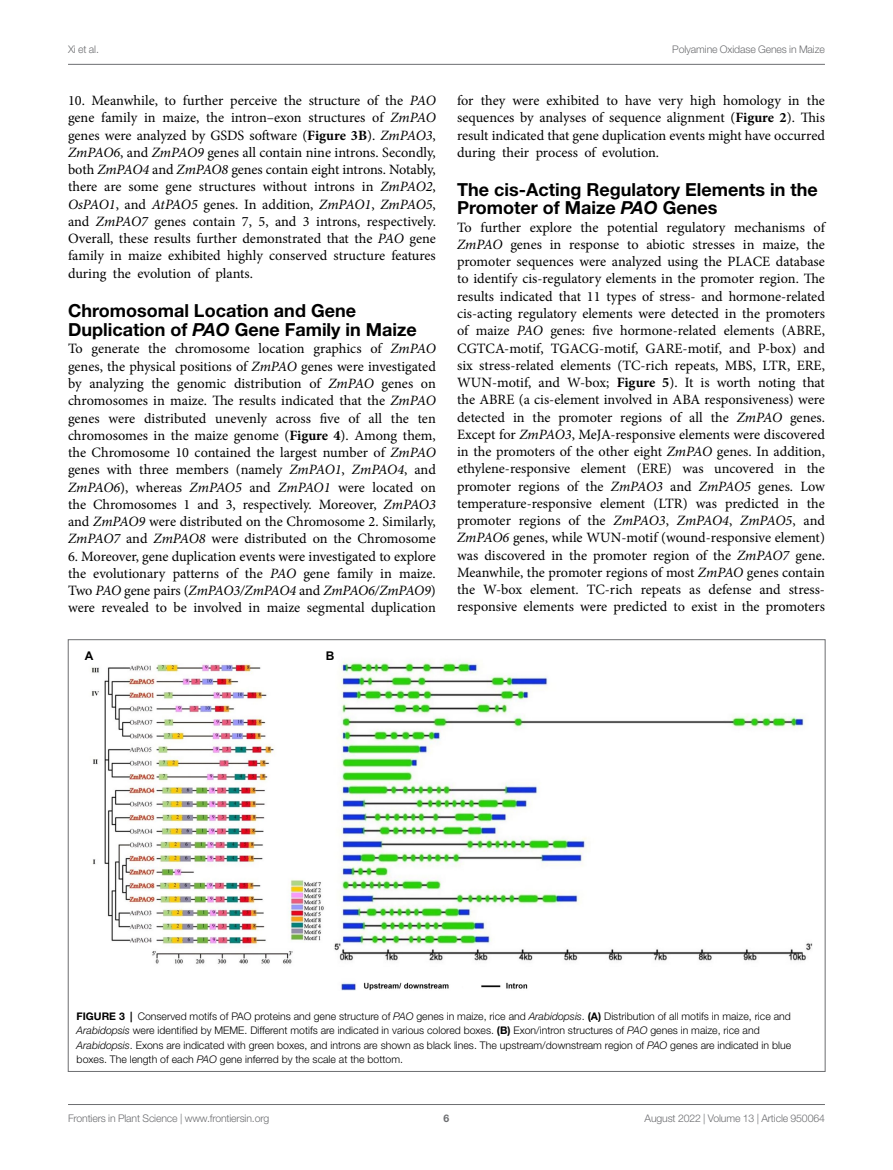
<style>
.page{position:relative;width:893px;height:1170px;background:#fff}
.page>*{position:absolute;margin:0;border:0;box-sizing:border-box;transform-origin:0 0}
.HEAD_2{font:700 18px/18.8px "Helvetica Neue LT Std";color:#000}
.TEXT_FLUSH{font:14.25px/17.2px "Minion Pro";letter-spacing:-.005em;color:#000;text-align:justify}
.t1{font:700 12px "Arial";color:#000}
.FIG_LEG{font:300 10.5px/14.2px "Helvetica Neue LT Std";color:#000}
.t2{font:300 10.5px "Helvetica Neue LT Std";letter-spacing:-.015em;color:#6d6e71}
.t3{font:700 10.5px "Helvetica Neue LT Std";color:#6d6e71}
.s1{font-style:italic}
.s2{font-weight:700}
</style>
<div class="page">
<hr style="left:68px;top:64px;width:757px;height:1px;background:#6d6e71">
<hr style="left:68px;top:1104px;width:757px;height:1px;background:#6d6e71">
<img style="left:91px;top:660px;width:721px;height:330px">
<p class="t2" style="left:68px;top:42px;width:32px">Xi et al.</p>
<p class="t2" style="left:672px;top:42px;width:154px">Polyamine Oxidase Genes in Maize</p>
<p class="TEXT_FLUSH" style="left:68px;top:92px;width:369px">10. Meanwhile, to further perceive the structure of the <span class="s1">PAO </span>gene family in maize, the intron–exon structures of <span class="s1">ZmPAO </span>genes were analyzed by GSDS software (<span class="s2">Figure 3B</span>). <span class="s1">ZmPAO3</span>, <span class="s1">ZmPAO6</span>, and <span class="s1">ZmPAO9</span> genes all contain nine introns. Secondly, both <span class="s1">ZmPAO4</span> and <span class="s1">ZmPAO8</span> genes contain eight introns. Notably, there are some gene structures without introns in <span class="s1">ZmPAO2</span>, <span class="s1">OsPAO1</span>, and <span class="s1">AtPAO5</span> genes. In addition, <span class="s1">ZmPAO1</span>, <span class="s1">ZmPAO5</span>, and <span class="s1">ZmPAO7</span> genes contain 7, 5, and 3 introns, respectively.<br>Overall, these results further demonstrated that the <span class="s1">PAO</span> gene family in maize exhibited highly conserved structure features during the evolution of plants.</p>
<p class="HEAD_2" style="left:68px;top:301px;width:350px">Chromosomal Location and Gene<br>Duplication of <span class="s1">PAO</span> Gene Family in Maize</p>
<p class="TEXT_FLUSH" style="left:68px;top:340px;width:369px">To generate the chromosome location graphics of <span class="s1">ZmPAO </span>genes, the physical positions of <span class="s1">ZmPAO</span> genes were investigated by analyzing the genomic distribution of <span class="s1">ZmPAO</span> genes on chromosomes in maize. The results indicated that the <span class="s1">ZmPAO </span>genes were distributed unevenly across five of all the ten chromosomes in the maize genome (<span class="s2">Figure 4</span>). Among them, the Chromosome 10 contained the largest number of <span class="s1">ZmPAO </span>genes with three members (namely <span class="s1">ZmPAO1</span>, <span class="s1">ZmPAO4</span>, and <span class="s1">ZmPAO6</span>), whereas <span class="s1">ZmPAO5</span> and <span class="s1">ZmPAO1</span> were located on the Chromosomes 1 and 3, respectively. Moreover, <span class="s1">ZmPAO3 </span>and <span class="s1">ZmPAO9</span> were distributed on the Chromosome 2. Similarly, <span class="s1">ZmPAO7</span> and <span class="s1">ZmPAO8</span> were distributed on the Chromosome</p>
<p class="TEXT_FLUSH" style="left:68px;top:547px;width:369px">6. Moreover, gene duplication events were investigated to explore the evolutionary patterns of the <span class="s1">PAO</span> gene family in maize.<br>Two <span class="s1">PAO</span> gene pairs (<span class="s1">ZmPAO3/ZmPAO4</span> and <span class="s1">ZmPAO6/ZmPAO9</span>) were revealed to be involved in maize segmental duplication</p>
<p class="t1" style="left:85px;top:647px;width:10px">A</p>
<p class="t1" style="left:326px;top:647px;width:10px">B</p>
<p class="TEXT_FLUSH" style="left:457px;top:92px;width:369px">for they were exhibited to have very high homology in the sequences by analyses of sequence alignment (<span class="s2">Figure 2</span>). This result indicated that gene duplication events might have occurred during their process of evolution.</p>
<p class="HEAD_2" style="left:457px;top:179px;width:362px">The cis-Acting Regulatory Elements in the<br>Promoter of Maize <span class="s1">PAO</span> Genes</p>
<p class="TEXT_FLUSH" style="left:457px;top:218px;width:369px">To further explore the potential regulatory mechanisms of <span class="s1">ZmPAO</span> genes in response to abiotic stresses in maize, the promoter sequences were analyzed using the PLACE database to identify cis-regulatory elements in the promoter region. The results indicated that 11 types of stress- and hormone-related cis-acting regulatory elements were detected in the promoters of maize <span class="s1">PAO</span> genes: five hormone-related elements (ABRE, CGTCA-motif, TGACG-motif, GARE-motif, and P-box) and six stress-related elements (TC-rich repeats, MBS, LTR, ERE, WUN-motif, and W-box; <span class="s2">Figure 5</span>). It is worth noting that the ABRE (a cis-element involved in ABA responsiveness) were detected in the promoter regions of all the <span class="s1">ZmPAO</span> genes.<br>Except for <span class="s1">ZmPAO3</span>, MeJA-responsive elements were discovered in the promoters of the other eight <span class="s1">ZmPAO</span> genes. In addition, ethylene-responsive element (ERE) was uncovered in the promoter regions of the <span class="s1">ZmPAO3</span> and <span class="s1">ZmPAO5</span> genes. Low temperature-responsive element (LTR) was predicted in the promoter regions of the <span class="s1">ZmPAO3</span>, <span class="s1">ZmPAO4</span>, <span class="s1">ZmPAO5</span>, and <span class="s1">ZmPAO6</span> genes, while WUN-motif (wound-responsive element) was discovered in the promoter region of the <span class="s1">ZmPAO7</span> gene.<br>Meanwhile, the promoter regions of most <span class="s1">ZmPAO</span> genes contain the W-box element. TC-rich repeats as defense and stress&shy;responsive elements were predicted to exist in the promoters</p>
<p class="FIG_LEG" style="left:77px;top:1009px;width:716px"><span class="s2">FIGURE 3 |</span> Conserved motifs of PAO proteins and gene structure of <span class="s1">PAO</span> genes in maize, rice and <span class="s1">Arabidopsis</span>. <span class="s2">(A)</span> Distribution of all motifs in maize, rice and <span class="s1">Arabidopsis</span> were identified by MEME. Different motifs are indicated in various colored boxes. <span class="s2">(B)</span> Exon/intron structures of <span class="s1">PAO</span> genes in maize, rice and <span class="s1">Arabidopsis</span>. Exons are indicated with green boxes, and introns are shown as black lines. The upstream/downstream region of <span class="s1">PAO</span> genes are indicated in blue boxes. The length of each <span class="s1">PAO</span> gene inferred by the scale at the bottom.</p>
<p class="t2" style="left:68px;top:1111px;width:203px">Frontiers in Plant Science | www.frontiersin.org</p>
<p class="t3" style="left:444px;top:1111px;width:7px">6</p>
<p class="t2" style="left:645px;top:1111px;width:182px">August 2022 | Volume 13 | Article 950064</p>
</div>
